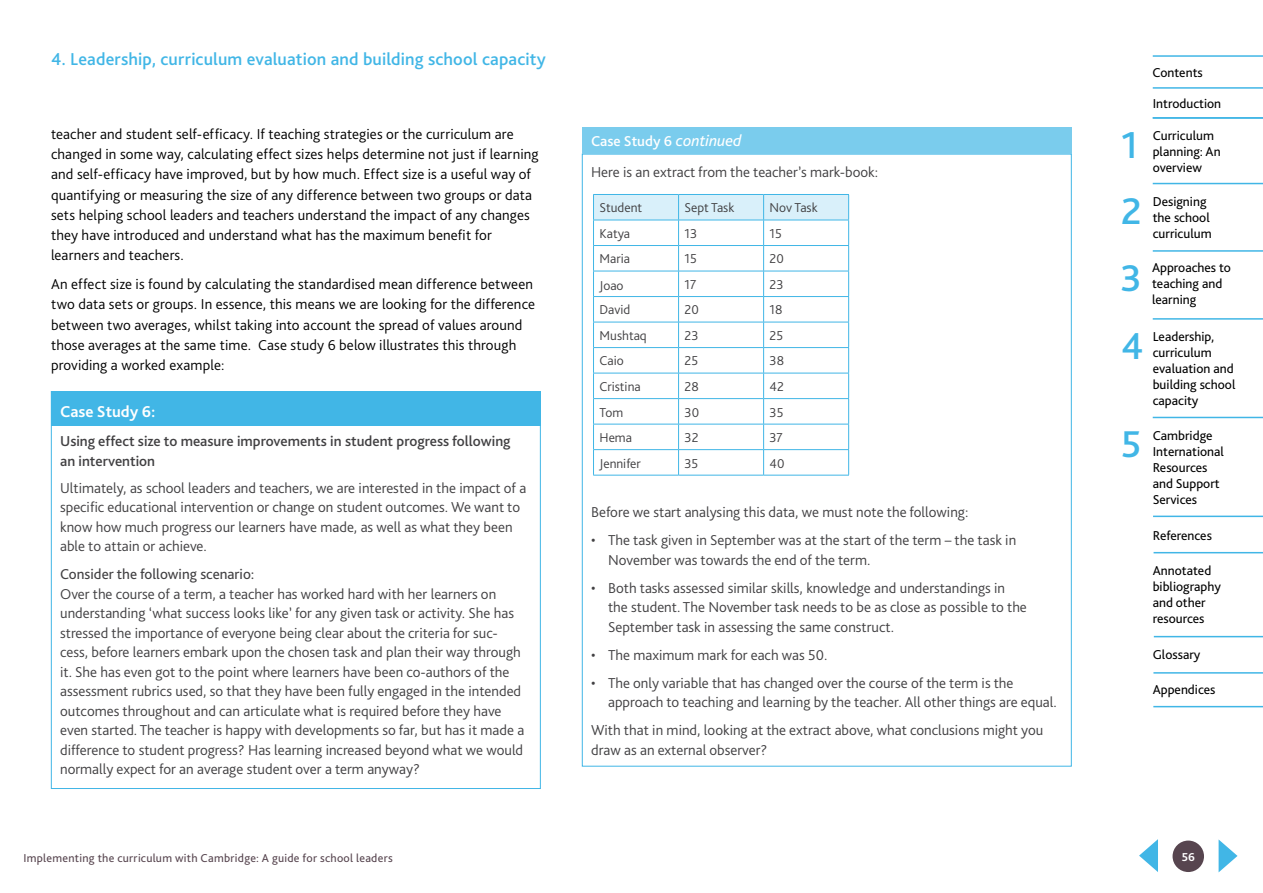
<style>
.page{position:relative;width:1263px;height:893px;background:#fff}
.page>*{position:absolute;margin:0;border:0;box-sizing:border-box;transform-origin:0 0}
.t1{font:500 39px "Bliss Pro";color:#41b6e6}
.t2{font:500 18px "Bliss Pro";letter-spacing:.01em;color:#41b6e6}
.t3{font:700 16.5px "Bliss Pro";color:#fff}
.t4{font:300 15px/19.5px "Bliss Pro";color:#414042}
.t5{font:300 15px/20.2px "Bliss Pro";letter-spacing:.01em;color:#000}
.t6{font:500 15px/19.5px "Bliss Pro";color:#414042}
.t7{font:15px "Bliss Pro";color:#414042}
.t8{font:500 15px "Bliss Pro";color:#fff}
.t9{font:13.5px/16px "Bliss Pro";color:#000}
.t10{font:300 13.5px "Bliss Pro";color:#414042}
.t11{font:12px "Bliss Pro";letter-spacing:.025em;color:#57454f}
.t12{font:700 12px "Bliss Pro";color:#fff}
.s1{font-weight:400;font-style:italic;font-size:16.5px}
</style>
<div class="page">
<svg style="left:1218px;top:839px;width:19px;height:33px"></svg>
<svg style="left:1139px;top:839px;width:19px;height:33px"></svg>
<div style="left:1172px;top:841px;width:32px;height:31px;background:#57454f;border-radius:50%"></div>
<hr style="left:1153px;top:250px;width:110px;height:2px;background:#41b6e6">
<hr style="left:1153px;top:183px;width:110px;height:1px;background:#41b6e6">
<hr style="left:1153px;top:318px;width:110px;height:2px;background:#41b6e6">
<hr style="left:1153px;top:417px;width:110px;height:1px;background:#41b6e6">
<hr style="left:1153px;top:516px;width:110px;height:1px;background:#41b6e6">
<hr style="left:1153px;top:552px;width:110px;height:1px;background:#41b6e6">
<hr style="left:1153px;top:672px;width:110px;height:2px;background:#41b6e6">
<hr style="left:1153px;top:706px;width:110px;height:1px;background:#41b6e6">
<hr style="left:1154px;top:636px;width:109px;height:1px;background:#41b6e6">
<hr style="left:1153px;top:117px;width:110px;height:2px;background:#41b6e6">
<hr style="left:1153px;top:87px;width:110px;height:2px;background:#41b6e6">
<hr style="left:1153px;top:55px;width:110px;height:2px;background:#41b6e6">
<div style="left:51px;top:391px;width:489px;height:34px;background:#41b6e6"></div>
<hr style="left:593px;top:475px;width:85px;height:1px;background:#41b6e6">
<hr style="left:678px;top:475px;width:86px;height:1px;background:#41b6e6">
<hr style="left:764px;top:475px;width:85px;height:1px;background:#41b6e6">
<svg style="left:593px;top:194px;width:256px;height:281px"></svg>
<div style="left:583px;top:128px;width:488px;height:26px;background:#7acced"></div>
<p class="t2" style="left:51px;top:48px;width:496px">4. Leadership, curriculum evaluation and building school capacity</p>
<p class="t5" style="left:51px;top:124px;width:489px">teacher and student self-efficacy. If teaching strategies or the curriculum are changed in some way, calculating effect sizes helps determine not just if learning and self-efficacy have improved, but by how much. Effect size is a useful way of quantifying or measuring the size of any difference between two groups or data sets helping school leaders and teachers understand the impact of any changes they have introduced and understand what has the maximum benefit for learners and teachers.</p>
<p class="t5" style="left:51px;top:274px;width:485px">An effect size is found by calculating the standardised mean difference between two data sets or groups. In essence, this means we are looking for the difference between two averages, whilst taking into account the spread of values around those averages at the same time. Case study 6 below illustrates this through providing a worked example:</p>
<p class="t3" style="left:60px;top:401px;width:97px">Case Study 6:</p>
<p class="t6" style="left:60px;top:431px;width:452px">Using effect size to measure improvements in student progress following an intervention</p>
<p class="t4" style="left:60px;top:478px;width:468px">Ultimately, as school leaders and teachers, we are interested in the impact of a specific educational intervention or change on student outcomes. We want to know how much progress our learners have made, as well as what they been able to attain or achieve.</p>
<p class="t7" style="left:60px;top:565px;width:196px">Consider the following scenario:</p>
<p class="t4" style="left:60px;top:584px;width:466px">Over the course of a term, a teacher has worked hard with her learners on understanding ‘what success looks like’ for any given task or activity. She has stressed the importance of everyone being clear about the criteria for suc&shy;cess, before learners embark upon the chosen task and plan their way through it. She has even got to the point where learners have been co-authors of the assessment rubrics used, so that they have been fully engaged in the intended outcomes throughout and can articulate what is required before they have even started. The teacher is happy with developments so far, but has it made a difference to student progress? Has learning increased beyond what we would normally expect for an average student over a term anyway?</p>
<p class="t8" style="left:591px;top:131px;width:152px">Case Study 6 <span class="s1">continued</span></p>
<p class="t4" style="left:591px;top:163px;width:289px">Here is an extract from the teacher’s mark-book:</p>
<p class="t10" style="left:599px;top:199px;width:44px">Student</p>
<p class="t10" style="left:684px;top:199px;width:51px">Sept Task</p>
<p class="t10" style="left:770px;top:199px;width:50px">Nov Task</p>
<p class="t10" style="left:599px;top:225px;width:32px">Katya</p>
<p class="t10" style="left:684px;top:225px;width:14px">13</p>
<p class="t10" style="left:770px;top:225px;width:14px">15</p>
<p class="t10" style="left:599px;top:251px;width:32px">Maria</p>
<p class="t10" style="left:684px;top:251px;width:14px">15</p>
<p class="t10" style="left:770px;top:251px;width:16px">20</p>
<p class="t10" style="left:599px;top:278px;width:26px">Joao</p>
<p class="t10" style="left:684px;top:276px;width:13px">17</p>
<p class="t10" style="left:770px;top:276px;width:15px">23</p>
<p class="t10" style="left:599px;top:302px;width:32px">David</p>
<p class="t10" style="left:684px;top:302px;width:16px">20</p>
<p class="t10" style="left:770px;top:302px;width:14px">18</p>
<p class="t10" style="left:599px;top:327px;width:49px">Mushtaq</p>
<p class="t10" style="left:684px;top:327px;width:16px">23</p>
<p class="t10" style="left:770px;top:327px;width:15px">25</p>
<p class="t10" style="left:599px;top:353px;width:26px">Caio</p>
<p class="t10" style="left:684px;top:353px;width:15px">25</p>
<p class="t10" style="left:770px;top:353px;width:16px">38</p>
<p class="t10" style="left:599px;top:378px;width:43px">Cristina</p>
<p class="t10" style="left:684px;top:378px;width:16px">28</p>
<p class="t10" style="left:770px;top:378px;width:16px">42</p>
<p class="t10" style="left:599px;top:404px;width:25px">Tom</p>
<p class="t10" style="left:684px;top:404px;width:16px">30</p>
<p class="t10" style="left:770px;top:404px;width:15px">35</p>
<p class="t10" style="left:599px;top:429px;width:34px">Hema</p>
<p class="t10" style="left:684px;top:429px;width:15px">32</p>
<p class="t10" style="left:770px;top:429px;width:15px">37</p>
<p class="t10" style="left:599px;top:455px;width:43px">Jennifer</p>
<p class="t10" style="left:684px;top:455px;width:15px">35</p>
<p class="t10" style="left:770px;top:455px;width:16px">40</p>
<p class="t4" style="left:591px;top:503px;width:379px">Before we start analysing this data, we must note the following:</p>
<p class="t4" style="left:608px;top:531px;width:410px;text-indent:-17px">• The task given in September was at the start of the term – the task in<br>November was towards the end of the term.</p>
<p class="t4" style="left:608px;top:578px;width:420px;text-indent:-17px">• Both tasks assessed similar skills, knowledge and understandings in the student. The November task needs to be as close as possible to the<br>September task in assessing the same construct.</p>
<p class="t4" style="left:591px;top:645px;width:238px">• The maximum mark for each was 50.</p>
<p class="t4" style="left:608px;top:673px;width:450px;text-indent:-17px">• The only variable that has changed over the course of the term is the approach to teaching and learning by the teacher. All other things are equal.</p>
<p class="t4" style="left:591px;top:721px;width:454px">With that in mind, looking at the extract above, what conclusions might you draw as an external observer?</p>
<h1 class="t1" style="left:1121px;top:121px;width:18px">1</h1>
<h1 class="t1" style="left:1121px;top:187px;width:22px">2</h1>
<h1 class="t1" style="left:1120px;top:254px;width:23px">3</h1>
<h1 class="t1" style="left:1121px;top:322px;width:24px">4</h1>
<h1 class="t1" style="left:1121px;top:420px;width:22px">5</h1>
<p class="t9" style="left:1152px;top:64px;width:52px">Contents</p>
<p class="t9" style="left:1153px;top:95px;width:70px">Introduction</p>
<p class="t9" style="left:1153px;top:127px;width:69px">Curriculum planning: An overview</p>
<p class="t9" style="left:1153px;top:193px;width:60px">Designing the school curriculum</p>
<p class="t9" style="left:1152px;top:260px;width:80px">Approaches to teaching and learning</p>
<p class="t9" style="left:1153px;top:328px;width:84px">Leadership, curriculum evaluation and building school capacity</p>
<p class="t9" style="left:1153px;top:427px;width:73px">Cambridge<br>International<br>Resources and Support<br>Services</p>
<p class="t9" style="left:1153px;top:527px;width:61px">References</p>
<p class="t9" style="left:1153px;top:562px;width:70px">Annotated bibliography and other resources</p>
<p class="t9" style="left:1153px;top:646px;width:49px">Glossary</p>
<p class="t9" style="left:1153px;top:681px;width:64px">Appendices</p>
<p class="t11" style="left:23px;top:850px;width:371px">Implementing the curriculum with Cambridge: A guide for school leaders</p>
<p class="t12" style="left:1182px;top:849px;width:15px">56</p>
</div>
